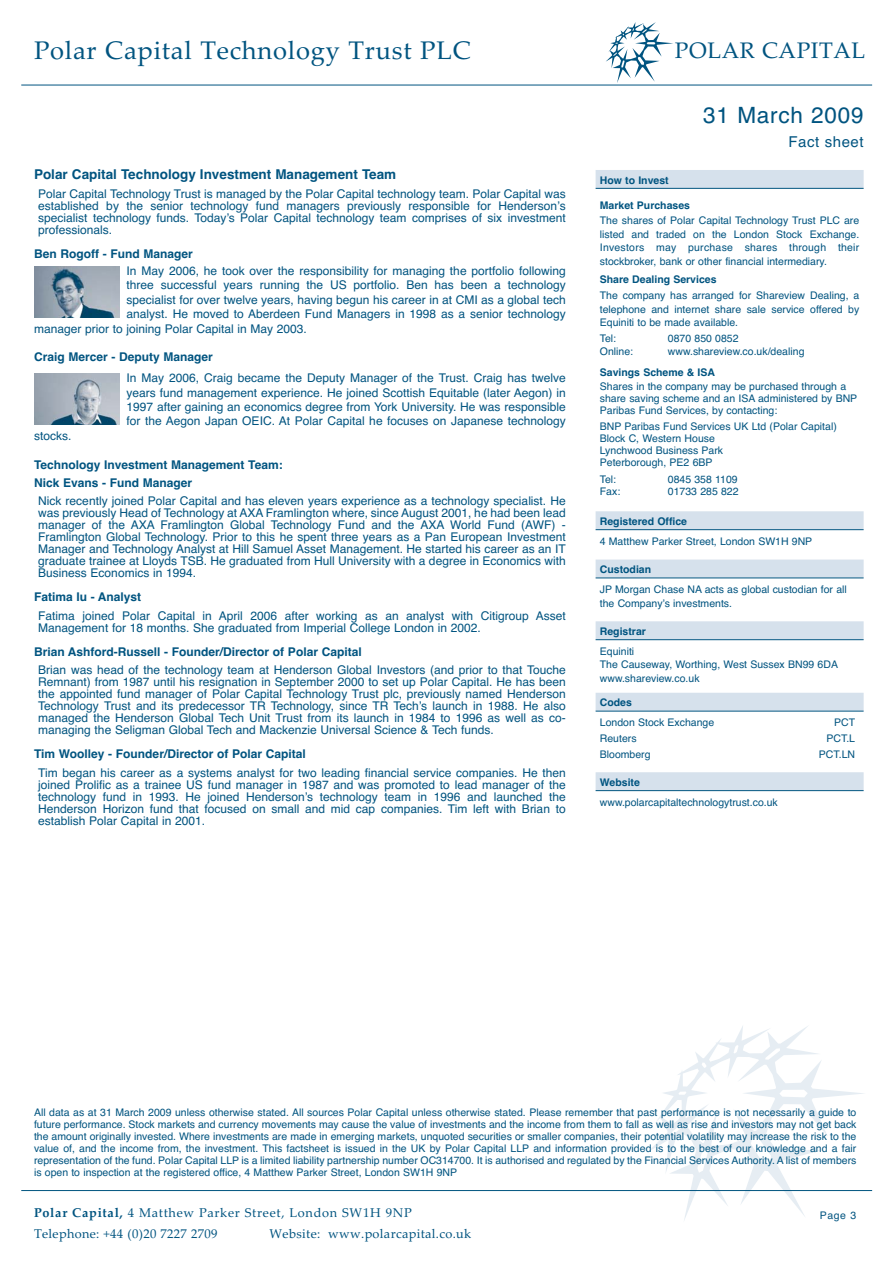
<style>
.page{position:relative;width:893px;height:1263px;background:#fff}
.page>*{position:absolute;margin:0;border:0;box-sizing:border-box;transform-origin:0 0}
.t1{font:25.5px "Palatino Linotype";letter-spacing:.03em;color:#005480}
.t2{font:22.5px "Palatino Linotype";letter-spacing:.025em;color:#005480}
.t3{font:22.5px "Helvetica";letter-spacing:.035em;color:#005480}
.t4{font:15px "Helvetica";letter-spacing:.035em;color:#005480}
.t5{font:700 13.5px "Helvetica";color:#005480}
.t6{font:12.75px/21px "Palatino Linotype";letter-spacing:.055em;color:#005480}
.t7{font:12.75px "Palatino Linotype";letter-spacing:.025em;color:#005480}
.t8{font:12px/12px "Helvetica";color:#005480;text-align:justify}
.t9{font:700 12px/18.5px "Helvetica";color:#005480}
.t10{font:10.5px/12px "Helvetica";color:#005480}
.t11{font:700 10.5px "Helvetica";color:#005480}
.s1{font-weight:700}
</style>
<div class="page">
<svg style="left:646px;top:1026px;width:219px;height:194px"></svg>
<hr style="left:21px;top:1190px;width:851px;height:1px;background:#005480">
<hr style="left:21px;top:85px;width:851px;height:1px;background:#005480">
<svg style="left:606px;top:22px;width:67px;height:61px"></svg>
<img style="left:34px;top:373px;width:85px;height:51px">
<img style="left:34px;top:266px;width:85px;height:51px">
<div style="left:595px;top:170px;width:268px;height:18px;background:#d6e1ec"></div>
<hr style="left:595px;top:188px;width:268px;height:1px;background:#005480">
<div style="left:595px;top:511px;width:268px;height:18px;background:#d6e1ec"></div>
<hr style="left:595px;top:529px;width:268px;height:1px;background:#005480">
<div style="left:595px;top:560px;width:268px;height:18px;background:#d6e1ec"></div>
<hr style="left:595px;top:578px;width:268px;height:1px;background:#005480">
<div style="left:595px;top:621px;width:268px;height:18px;background:#d6e1ec"></div>
<hr style="left:595px;top:639px;width:268px;height:1px;background:#005480">
<div style="left:595px;top:693px;width:268px;height:18px;background:#d6e1ec"></div>
<hr style="left:595px;top:711px;width:268px;height:1px;background:#005480">
<div style="left:595px;top:772px;width:268px;height:18px;background:#d6e1ec"></div>
<hr style="left:595px;top:790px;width:268px;height:1px;background:#005480">
<h1 class="t1" style="left:34px;top:40px;width:438px">Polar Capital Technology Trust PLC</h1>
<p class="t5" style="left:34px;top:170px;width:364px">Polar Capital Technology Investment Management Team</p>
<p class="t8" style="left:38px;top:189px;width:529px">Polar Capital Technology Trust is managed by the Polar Capital technology team. Polar Capital was established by the senior technology fund managers previously responsible for Henderson’s specialist technology funds. Today’s Polar Capital technology team comprises of six investment professionals.</p>
<p class="t9" style="left:34px;top:245px;width:160px">Ben Rogoff - Fund Manager</p>
<p class="t8" style="left:127px;top:266px;width:440px">In May 2006, he took over the responsibility for managing the portfolio following</p>
<p class="t8" style="left:127px;top:280px;width:440px">three successful years running the US portfolio. Ben has been a technology</p>
<p class="t8" style="left:127px;top:295px;width:440px">specialist for over twelve years, having begun his career in at CMI as a global tech</p>
<p class="t8" style="left:127px;top:309px;width:440px">analyst. He moved to Aberdeen Fund Managers in 1998 as a senior technology</p>
<p class="t8" style="left:34px;top:324px;width:274px">manager prior to joining Polar Capital in May 2003.</p>
<p class="t9" style="left:34px;top:349px;width:180px">Craig Mercer - Deputy Manager</p>
<p class="t8" style="left:127px;top:372px;width:440px;line-height:14.4px">In May 2006, Craig became the Deputy Manager of the Trust. Craig has twelve years fund management experience. He joined Scottish Equitable (later Aegon) in 1997 after gaining an economics degree from York University. He was responsible for the Aegon Japan OEIC. At Polar Capital he focuses on Japanese technology</p>
<p class="t8" style="left:34px;top:431px;width:39px">stocks.</p>
<p class="t9" style="left:34px;top:456px;width:250px">Technology Investment Management Team:<br>Nick Evans - Fund Manager</p>
<p class="t8" style="left:38px;top:496px;width:529px">Nick recently joined Polar Capital and has eleven years experience as a technology specialist. He was previously Head of Technology at AXA Framlington where, since August 2001, he had been lead manager of the AXA Framlington Global Technology Fund and the AXA World Fund (AWF) - Framlington Global Technology. Prior to this he spent three years as a Pan European Investment Manager and Technology Analyst at Hill Samuel Asset Management. He started his career as an IT graduate trainee at Lloyds TSB. He graduated from Hull University with a degree in Economics with Business Economics in 1994.</p>
<p class="t9" style="left:34px;top:589px;width:109px">Fatima Iu - Analyst</p>
<p class="t8" style="left:38px;top:611px;width:529px">Fatima joined Polar Capital in April 2006 after working as an analyst with Citigroup Asset<br>Management for 18 months. She graduated from Imperial College London in 2002.</p>
<p class="t9" style="left:34px;top:643px;width:329px">Brian Ashford-Russell - Founder/Director of Polar Capital</p>
<p class="t8" style="left:38px;top:665px;width:529px">Brian was head of the technology team at Henderson Global Investors (and prior to that Touche Remnant) from 1987 until his resignation in September 2000 to set up Polar Capital. He has been the appointed fund manager of Polar Capital Technology Trust plc, previously named Henderson Technology Trust and its predecessor TR Technology, since TR Tech’s launch in 1988. He also managed the Henderson Global Tech Unit Trust from its launch in 1984 to 1996 as well as co&shy;managing the Seligman Global Tech and Mackenzie Universal Science &amp; Tech funds.</p>
<p class="t9" style="left:34px;top:746px;width:273px">Tim Woolley - Founder/Director of Polar Capital</p>
<p class="t8" style="left:38px;top:767px;width:529px">Tim began his career as a systems analyst for two leading financial service companies. He then joined Prolific as a trainee US fund manager in 1987 and was promoted to lead manager of the technology fund in 1993. He joined Henderson’s technology team in 1996 and launched the Henderson Horizon fund that focused on small and mid cap companies. Tim left with Brian to establish Polar Capital in 2001.</p>
<h2 class="t2" style="left:675px;top:42px;width:192px">POLAR CAPITAL</h2>
<h2 class="t3" style="left:703px;top:107px;width:162px">31 March 2009</h2>
<p class="t4" style="left:788px;top:136px;width:76px">Fact sheet</p>
<p class="t11" style="left:600px;top:176px;width:70px">How to Invest</p>
<p class="t11" style="left:600px;top:201px;width:92px">Market Purchases</p>
<p class="t10" style="left:600px;top:215px;width:261px;line-height:13.5px;text-align:justify">The shares of Polar Capital Technology Trust PLC are listed and traded on the London Stock Exchange.<br>Investors may purchase shares through their stockbroker, bank or other financial intermediary.</p>
<p class="t11" style="left:600px;top:276px;width:118px">Share Dealing Services</p>
<p class="t10" style="left:600px;top:290px;width:261px;line-height:13.5px;text-align:justify">The company has arranged for Shareview Dealing, a telephone and internet share sale service offered by Equiniti to be made available.</p>
<p class="t10" style="left:600px;top:333px;width:18px">Tel:</p>
<p class="t10" style="left:668px;top:333px;width:72px">0870 850 0852</p>
<p class="t10" style="left:600px;top:347px;width:35px">Online:</p>
<p class="t10" style="left:668px;top:347px;width:138px">www.shareview.co.uk/dealing</p>
<p class="t11" style="left:600px;top:368px;width:117px">Savings Scheme &amp; ISA</p>
<p class="t10" style="left:600px;top:381px;width:259px">Shares in the company may be purchased through a share saving scheme and an ISA administered by BNP<br>Paribas Fund Services, by contacting:</p>
<p class="t10" style="left:600px;top:422px;width:238px">BNP Paribas Fund Services UK Ltd (Polar Capital)<br>Block C, Western House<br>Lynchwood Business Park<br>Peterborough, PE2 6BP</p>
<p class="t10" style="left:600px;top:474px;width:18px">Tel:</p>
<p class="t10" style="left:668px;top:474px;width:71px">0845 358 1109</p>
<p class="t10" style="left:600px;top:486px;width:22px">Fax:</p>
<p class="t10" style="left:668px;top:486px;width:72px">01733 285 822</p>
<p class="t11" style="left:600px;top:518px;width:89px">Registered Office</p>
<p class="t10" style="left:600px;top:536px;width:214px">4 Matthew Parker Street, London SW1H 9NP</p>
<p class="t11" style="left:600px;top:566px;width:53px">Custodian</p>
<p class="t10" style="left:600px;top:584px;width:248px;line-height:13.5px">JP Morgan Chase NA acts as global custodian for all the Company’s investments.</p>
<p class="t11" style="left:600px;top:628px;width:48px">Registrar</p>
<p class="t10" style="left:600px;top:646px;width:240px;line-height:13.5px">Equiniti<br>The Causeway, Worthing, West Sussex BN99 6DA www.shareview.co.uk</p>
<p class="t11" style="left:600px;top:699px;width:34px">Codes</p>
<p class="t10" style="left:600px;top:718px;width:116px">London Stock Exchange</p>
<p class="t10" style="left:834px;top:718px;width:22px">PCT</p>
<p class="t10" style="left:600px;top:733px;width:38px">Reuters</p>
<p class="t10" style="left:826px;top:733px;width:30px">PCT.L</p>
<p class="t10" style="left:600px;top:749px;width:52px">Bloomberg</p>
<p class="t10" style="left:818px;top:749px;width:38px">PCT.LN</p>
<p class="t11" style="left:600px;top:778px;width:42px">Website</p>
<p class="t10" style="left:600px;top:797px;width:179px">www.polarcapitaltechnologytrust.co.uk</p>
<p class="t10" style="left:34px;top:1107px;width:824px;text-align:justify">All data as at 31 March 2009 unless otherwise stated. All sources Polar Capital unless otherwise stated. Please remember that past performance is not necessarily a guide to future performance. Stock markets and currency movements may cause the value of investments and the income from them to fall as well as rise and investors may not get back the amount originally invested. Where investments are made in emerging markets, unquoted securities or smaller companies, their potential volatility may increase the risk to the value of, and the income from, the investment. This factsheet is issued in the UK by Polar Capital LLP and information provided is to the best of our knowledge and a fair representation of the fund. Polar Capital LLP is a limited liability partnership number OC314700. It is authorised and regulated by the Financial Services Authority. A list of members is open to inspection at the registered office, 4 Matthew Parker Street, London SW1H 9NP</p>
<p class="t6" style="left:34px;top:1204px;width:379px"><span class="s1">Polar Capital,</span> 4 Matthew Parker Street, London SW1H 9NP<br>Telephone: +44 (0)20 7227 2709</p>
<p class="t7" style="left:269px;top:1229px;width:203px">Website: www.polarcapital.co.uk</p>
<p class="t10" style="left:819px;top:1210px;width:38px">Page 3</p>
</div>
